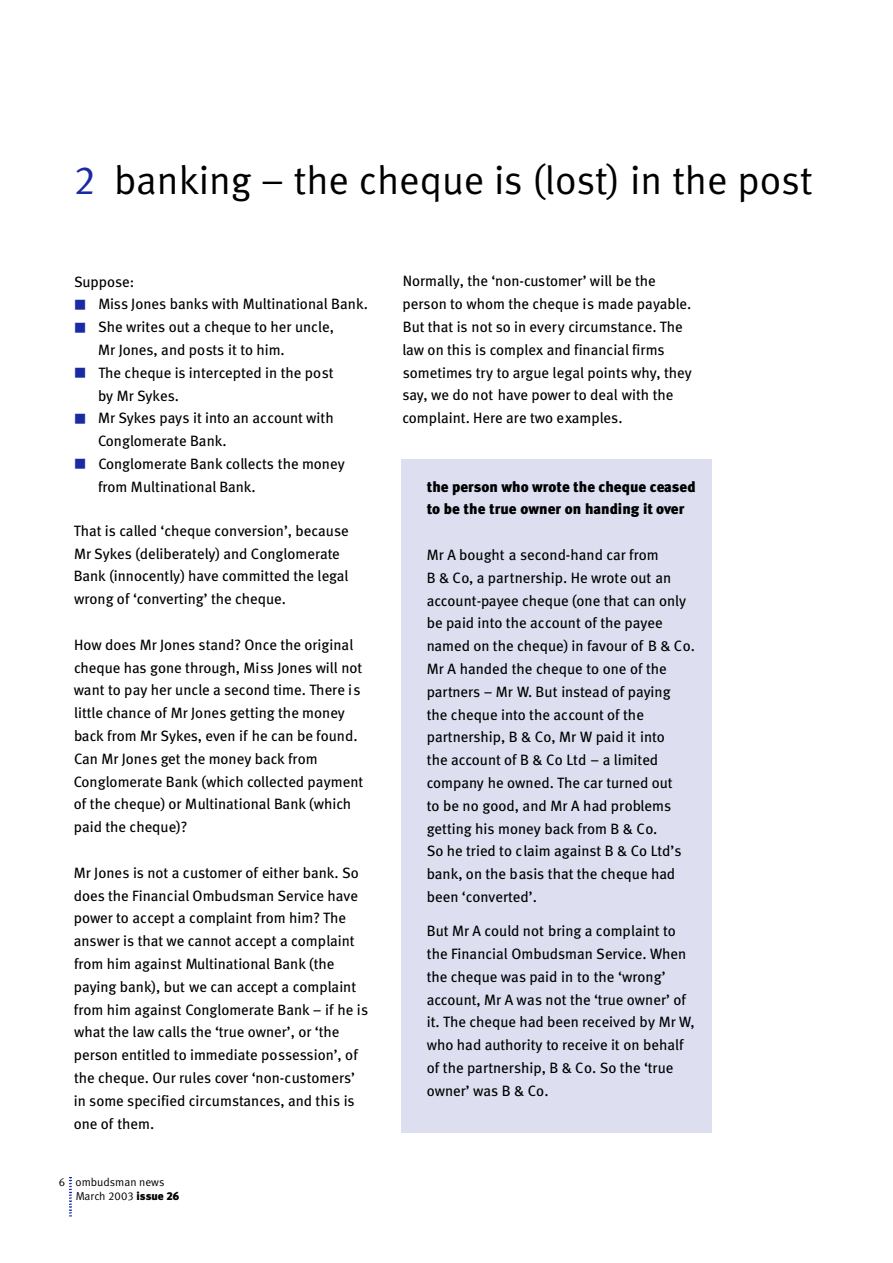
<style>
.page{position:relative;width:893px;height:1263px;background:#fff}
.page>*{position:absolute;margin:0;border:0;box-sizing:border-box;transform-origin:0 0}
.t1{font:39.9px "Meta Normal LF";color:#000}
.t2{font:15px/22.8px "Meta Book LF";color:#000}
.t3{font:15px/22.8px "Meta Black LF";color:#000}
.t4{font:11.4px "Meta Normal LF";color:#000}
.t5{font:11.4px "Meta Normal";color:#000}
.t6{font:11.4px "Meta Normal Expert";color:#000}
.s1{color:#1a2aa2}
.s2{font-family:"Meta Black LF"}
</style>
<div class="page">
<img style="left:70px;top:1177px;width:1px;height:39px">
<div style="left:401px;top:459px;width:310px;height:674px;background:#dddff1"></div>
<h1 class="t1" style="left:74px;top:163px;width:740px"><span class="s1">2</span> banking – the cheque is (lost) in the post</h1>
<p class="t2" style="left:74px;top:271px;width:62px">Suppose:</p>
<p class="t2" style="left:74px;top:294px;width:295px"><span class="s1">■</span> Miss Jones banks with Multinational Bank.</p>
<p class="t2" style="left:98px;top:316px;width:237px;text-indent:-24px"><span class="s1">■</span> She writes out a cheque to her uncle,<br>Mr Jones, and posts it to him.</p>
<p class="t2" style="left:98px;top:362px;width:237px;text-indent:-25px"><span class="s1">■</span> The cheque is intercepted in the post by Mr Sykes.</p>
<p class="t2" style="left:98px;top:408px;width:237px;text-indent:-24px"><span class="s1">■</span> Mr Sykes pays it into an account with<br>Conglomerate Bank.</p>
<p class="t2" style="left:98px;top:453px;width:248px;text-indent:-24px"><span class="s1">■</span> Conglomerate Bank collects the money from Multinational Bank.</p>
<p class="t2" style="left:74px;top:520px;width:276px">That is called ‘cheque conversion’, because Mr Sykes (deliberately) and Conglomerate Bank (innocently) have committed the legal wrong of ‘converting’ the cheque.</p>
<p class="t2" style="left:74px;top:634px;width:291px">How does Mr Jones stand? Once the original cheque has gone through, Miss Jones will not want to pay her uncle a second time. There is little chance of Mr Jones getting the money back from Mr Sykes, even if he can be found.<br>Can Mr Jones get the money back from Conglomerate Bank (which collected payment of the cheque) or Multinational Bank (which paid the cheque)?</p>
<p class="t2" style="left:74px;top:862px;width:296px">Mr Jones is not a customer of either bank. So does the Financial Ombudsman Service have power to accept a complaint from him? The answer is that we cannot accept a complaint from him against Multinational Bank (the paying bank), but we can accept a complaint from him against Conglomerate Bank – if he is what the law calls the ‘true owner’, or ‘the person entitled to immediate possession’, of the cheque. Our rules cover ‘non-customers’ in some specified circumstances, and this is one of them.</p>
<p class="t6" style="left:59px;top:1177px;width:8px">6</p>
<p class="t5" style="left:76px;top:1177px;width:90px">ombudsman news</p>
<p class="t4" style="left:76px;top:1191px;width:105px">March 2003 <span class="s2">issue 26</span></p>
<p class="t2" style="left:402px;top:271px;width:291px">Normally, the ‘non-customer’ will be the person to whom the cheque is made payable.<br>But that is not so in every circumstance. The law on this is complex and financial firms sometimes try to argue legal points why, they say, we do not have power to deal with the complaint. Here are two examples.</p>
<p class="t3" style="left:427px;top:476px;width:270px">the person who wrote the cheque ceased to be the true owner on handing it over</p>
<p class="t2" style="left:426px;top:544px;width:270px">Mr A bought a second-hand car from<br>B &amp; Co, a partnership. He wrote out an account-payee cheque (one that can only be paid into the account of the payee named on the cheque) in favour of B &amp; Co.<br>Mr A handed the cheque to one of the partners – Mr W. But instead of paying<br>the cheque into the account of the partnership, B &amp; Co, Mr W paid it into<br>the account of B &amp; Co Ltd – a limited company he owned. The car turned out<br>to be no good, and Mr A had problems getting his money back from B &amp; Co.<br>So he tried to claim against B &amp; Co Ltd’s bank, on the basis that the cheque had been ‘converted’.</p>
<p class="t2" style="left:426px;top:921px;width:270px">But Mr A could not bring a complaint to the Financial Ombudsman Service. When the cheque was paid in to the ‘wrong’ account, Mr A was not the ‘true owner’ of it. The cheque had been received by Mr W, who had authority to receive it on behalf of the partnership, B &amp; Co. So the ‘true owner’ was B &amp; Co.</p>
</div>
